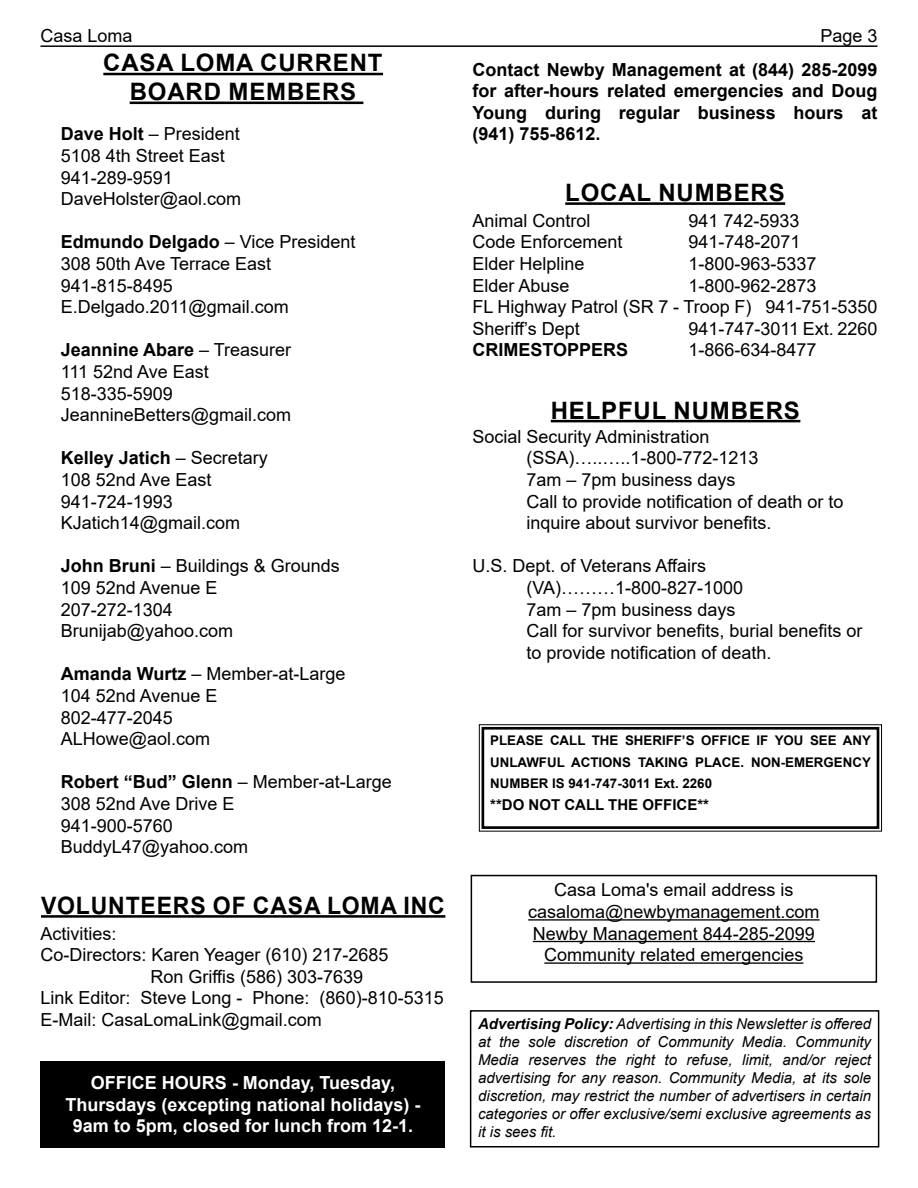
<style>
.page{position:relative;width:918px;height:1188px;background:#fff}
.page>*{position:absolute;margin:0;border:0;box-sizing:border-box;transform-origin:0 0}
.t1{font:700 24px/28.8px "Arial";letter-spacing:.035em;color:#000;text-align:center}
.t2{font:700 24px "Arial";letter-spacing:.035em;color:#000;scale:.96 1}
.t3{font:18px/21.6px "Arial";color:#000}
.t4{font:700 18px/21.6px "Arial";color:#000;text-align:justify}
.t5{font:700 18px/21.6px "Arial";color:#fff;text-align:center}
.t6{font:italic 15px/18px "Arial";color:#000;text-align:justify}
.t7{font:700 15px "Arial";color:#000}
.t8{font:700 13.35px/21.6px "Arial";color:#000;text-align:justify}
.s1{font-weight:700}
</style>
<div class="page">
<hr style="left:40px;top:45px;width:838px;height:2px;background:#000">
<div style="left:40px;top:1061px;width:406px;height:87px;background:#000"></div>
<hr style="left:103px;top:73px;width:280px;height:2px;background:#000">
<hr style="left:130px;top:102px;width:233px;height:2px;background:#000">
<hr style="left:41px;top:915px;width:404px;height:3px;background:#000">
<hr style="left:565px;top:202px;width:220px;height:3px;background:#000">
<hr style="left:528px;top:919px;width:292px;height:2px;background:#000">
<hr style="left:533px;top:941px;width:282px;height:1px;background:#000">
<hr style="left:544px;top:962px;width:259px;height:2px;background:#000">
<div style="left:471px;top:875px;width:406px;height:108px;border:2px solid #000"></div>
<hr style="left:551px;top:420px;width:249px;height:2px;background:#000">
<svg style="left:478px;top:724px;width:404px;height:108px"></svg>
<div style="left:482px;top:727px;width:397px;height:102px;border:3px solid #000"></div>
<div style="left:470px;top:1010px;width:409px;height:138px;border:2px solid #000"></div>
<p class="t3" style="left:40px;top:25px;width:94px">Casa Loma</p>
<p class="t3" style="left:820px;top:25px;width:59px">Page 3</p>
<h1 class="t1" style="left:103px;top:49px;width:281px">CASA LOMA CURRENT<br>BOARD MEMBERS</h1>
<p class="t3" style="left:61px;top:123px;width:182px"><span class="s1">Dave Holt</span> – President<br>5108 4th Street East<br>941-289-9591<br>DaveHolster@aol.com</p>
<p class="t3" style="left:61px;top:231px;width:296px"><span class="s1">Edmundo Delgado</span> – Vice President<br>308 50th Ave Terrace East<br>941-815-8495<br>E.Delgado.2011@gmail.com</p>
<p class="t3" style="left:61px;top:339px;width:232px"><span class="s1">Jeannine Abare</span> – Treasurer<br>111 52nd Ave East<br>518-335-5909<br>JeannineBetters@gmail.com</p>
<p class="t3" style="left:61px;top:447px;width:209px"><span class="s1">Kelley Jatich</span> – Secretary<br>108 52nd Ave East<br>941-724-1993<br>KJatich14@gmail.com</p>
<p class="t3" style="left:61px;top:555px;width:281px"><span class="s1">John Bruni</span> – Buildings &amp; Grounds<br>109 52nd Avenue E<br>207-272-1304<br>Brunijab@yahoo.com</p>
<p class="t3" style="left:61px;top:663px;width:286px"><span class="s1">Amanda Wurtz</span> – Member-at-Large<br>104 52nd Avenue E<br>802-477-2045<br>ALHowe@aol.com</p>
<p class="t3" style="left:61px;top:771px;width:333px"><span class="s1">Robert “Bud” Glenn</span> – Member-at-Large<br>308 52nd Ave Drive E<br>941-900-5760<br>BuddyL47@yahoo.com</p>
<h1 class="t2" style="left:41px;top:889px;width:422px">VOLUNTEERS OF CASA LOMA INC</h1>
<p class="t3" style="left:40px;top:922px;width:78px">Activities:</p>
<p class="t3" style="left:40px;top:944px;width:350px">Co-Directors: Karen Yeager (610) 217-2685</p>
<p class="t3" style="left:151px;top:966px;width:214px">Ron Griffis (586) 303-7639</p>
<p class="t3" style="left:40px;top:987px;width:405px">Link Editor: Steve Long - Phone: (860)-810-5315</p>
<p class="t3" style="left:40px;top:1009px;width:283px">E-Mail: CasaLomaLink@gmail.com</p>
<p class="t5" style="left:65px;top:1072px;width:357px">OFFICE HOURS - Monday, Tuesday,<br>Thursdays (excepting national holidays) -<br>9am to 5pm, closed for lunch from 12-1.</p>
<p class="t4" style="left:472px;top:59px;width:407px">Contact Newby Management at (844) 285-2099 for after-hours related emergencies and Doug Young during regular business hours at (941) 755-8612.</p>
<h1 class="t1" style="left:565px;top:179px;width:221px">LOCAL NUMBERS</h1>
<p class="t3" style="left:472px;top:210px;width:120px">Animal Control</p>
<p class="t3" style="left:688px;top:210px;width:113px">941 742-5933</p>
<p class="t3" style="left:472px;top:231px;width:152px">Code Enforcement</p>
<p class="t3" style="left:688px;top:231px;width:114px">941-748-2071</p>
<p class="t3" style="left:472px;top:253px;width:114px">Elder Helpline</p>
<p class="t3" style="left:688px;top:253px;width:130px">1-800-963-5337</p>
<p class="t3" style="left:472px;top:274px;width:99px">Elder Abuse</p>
<p class="t3" style="left:472px;top:274px;width:406px;text-indent:216px">1-800-962-2873<br>FL Highway Patrol (SR 7 - Troop F) 941-751-5350<br>Sheriff’s Dept</p>
<p class="t3" style="left:688px;top:318px;width:190px">941-747-3011 Ext. 2260</p>
<p class="t4" style="left:472px;top:339px;width:157px">CRIMESTOPPERS</p>
<p class="t3" style="left:688px;top:339px;width:130px">1-866-634-8477</p>
<h1 class="t1" style="left:551px;top:396px;width:251px">HELPFUL NUMBERS</h1>
<p class="t3" style="left:526px;top:426px;width:319px;text-indent:-54px">Social Security Administration (SSA)…..…..1-800-772-1213<br>7am – 7pm business days<br>Call to provide notification of death or to inquire about survivor benefits.</p>
<p class="t3" style="left:526px;top:555px;width:338px;text-indent:-54px">U.S. Dept. of Veterans Affairs (VA)………1-800-827-1000<br>7am – 7pm business days<br>Call for survivor benefits, burial benefits or to provide notification of death.</p>
<p class="t8" style="left:490px;top:730px;width:382px">PLEASE CALL THE SHERIFF’S OFFICE IF YOU SEE ANY UNLAWFUL ACTIONS TAKING PLACE. NON-EMERGENCY NUMBER IS 941-747-3011 Ext. 2260</p>
<p class="t7" style="left:490px;top:794px;width:220px">**DO NOT CALL THE OFFICE**</p>
<p class="t3" style="left:528px;top:879px;width:293px;text-align:center">Casa Loma's email address is casaloma@newbymanagement.com<br>Newby Management 844-285-2099<br>Community related emergencies</p>
<p class="t6" style="left:478px;top:1015px;width:394px"><span class="s1">Advertising Policy:</span> Advertising in this Newsletter is offered at the sole discretion of Community Media. Community Media reserves the right to refuse, limit, and/or reject advertising for any reason. Community Media, at its sole discretion, may restrict the number of advertisers in certain categories or offer exclusive/semi exclusive agreements as it is sees fit.</p>
</div>
